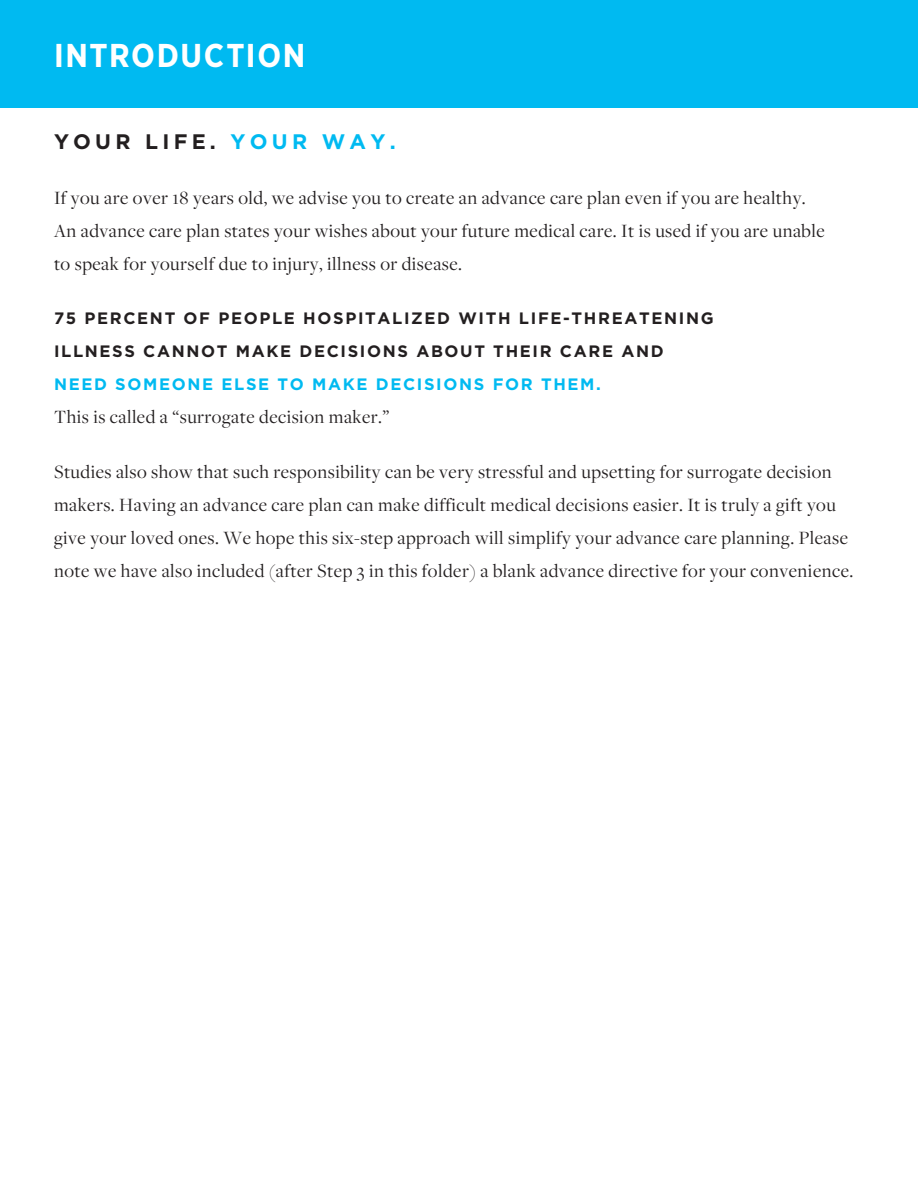
<style>
.page{position:relative;width:918px;height:1188px;background:#fff}
.page>*{position:absolute;margin:0;border:0;box-sizing:border-box;transform-origin:0 0}
.t1{font:700 33px "Gotham Narrow";letter-spacing:.05em;color:#fff}
.t2{font:700 21px "Gotham";letter-spacing:.2em;color:#231f20}
.t3{font:19.5px/33px "Freight Disp Pro";letter-spacing:.025em;color:#231f20}
.t4{font:700 16.5px/33px "Gotham";letter-spacing:.1em;color:#231f20}
.t5{font:700 16.5px "Gotham";letter-spacing:.1em;color:#00baf1}
.s1{color:#00baf1}
</style>
<div class="page">
<div style="left:0;top:0;width:918px;height:108px;background:#00baf1"></div>
<h1 class="t1" style="left:54px;top:34px;width:253px">INTRODUCTION</h1>
<p class="t2" style="left:54px;top:128px;width:343px">YOUR LIFE. <span class="s1">YOUR WAY.</span></p>
<p class="t3" style="left:54px;top:180px;width:772px">If you are over 18 years old, we advise you to create an advance care plan even if you are healthy.<br>An advance care plan states your wishes about your future medical care. It is used if you are unable to speak for yourself due to injury, illness or disease.</p>
<p class="t4" style="left:54px;top:302px;width:661px">75 PERCENT OF PEOPLE HOSPITALIZED WITH LIFE-THREATENING<br>ILLNESS CANNOT MAKE DECISIONS ABOUT THEIR CARE AND</p>
<p class="t5" style="left:54px;top:373px;width:548px">NEED SOMEONE ELSE TO MAKE DECISIONS FOR THEM.</p>
<p class="t3" style="left:54px;top:400px;width:337px">This is called a “surrogate decision maker.”</p>
<p class="t3" style="left:54px;top:455px;width:801px">Studies also show that such responsibility can be very stressful and upsetting for surrogate decision makers. Having an advance care plan can make difficult medical decisions easier. It is truly a gift you give your loved ones. We hope this six-step approach will simplify your advance care planning. Please note we have also included (after Step 3 in this folder) a blank advance directive for your convenience.</p>
</div>
